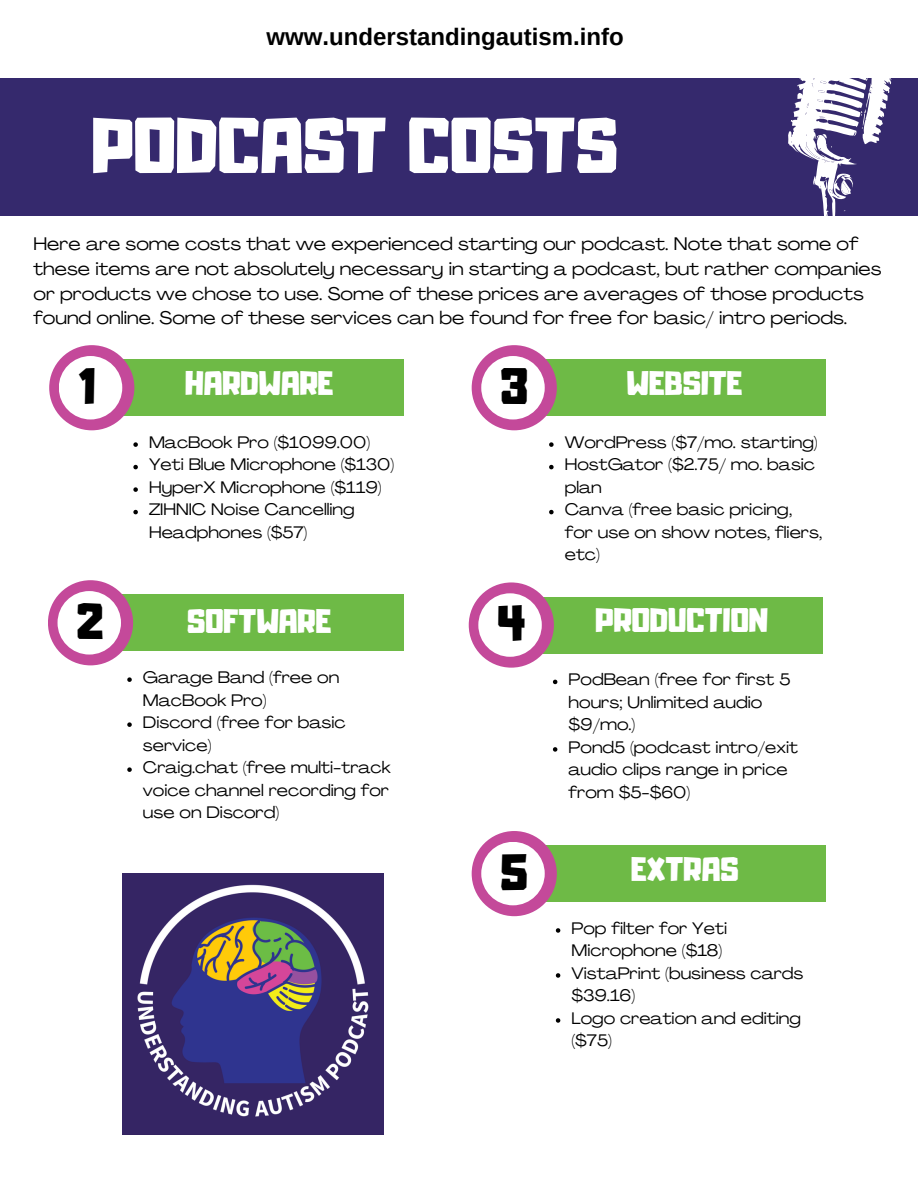
<style>
.page{position:relative;width:918px;height:1188px;background:#fff}
.page>*{position:absolute;margin:0;border:0;box-sizing:border-box;transform-origin:0 0}
.t1{font:69.3px "Adumu";color:#fff}
.t2{font:45px "Adumu";color:#000}
.t3{font:30px "Adumu";color:#fff}
.t4{font:700 24px "Arimo";color:#000}
.t5{font:expanded 18px/24.8px "Agrandir";color:#000}
.t6{font:expanded 16.5px/22.5px "Agrandir";color:#000}
</style>
<div class="page">
<div style="left:0;top:78px;width:918px;height:138px;background:#35296d"></div>
<div style="left:92px;top:360px;width:312px;height:56px;background:#6eba46"></div>
<div style="left:92px;top:595px;width:312px;height:56px;background:#6eba46"></div>
<div style="left:49px;top:345px;width:85px;height:85px;background:#c4499a;border-radius:50%"></div>
<div style="left:59px;top:356px;width:63px;height:63px;background:#fff;border-radius:50%"></div>
<div style="left:48px;top:580px;width:85px;height:85px;background:#c4499a;border-radius:50%"></div>
<div style="left:58px;top:591px;width:63px;height:64px;background:#fff;border-radius:50%"></div>
<div style="left:511px;top:597px;width:312px;height:56px;background:#6eba46"></div>
<div style="left:469px;top:582px;width:85px;height:86px;background:#c4499a;border-radius:50%"></div>
<div style="left:478px;top:593px;width:64px;height:64px;background:#fff;border-radius:50%"></div>
<div style="left:514px;top:845px;width:312px;height:57px;background:#6eba46"></div>
<div style="left:472px;top:831px;width:85px;height:85px;background:#c4499a;border-radius:50%"></div>
<div style="left:481px;top:842px;width:64px;height:63px;background:#fff;border-radius:50%"></div>
<div style="left:514px;top:360px;width:312px;height:56px;background:#6eba46"></div>
<div style="left:472px;top:345px;width:85px;height:85px;background:#c4499a;border-radius:50%"></div>
<div style="left:481px;top:356px;width:64px;height:63px;background:#fff;border-radius:50%"></div>
<img style="left:122px;top:874px;width:261px;height:261px">
<svg style="left:788px;top:78px;width:104px;height:138px"></svg>
<svg style="left:133px;top:442px;width:5px;height:5px"></svg>
<svg style="left:133px;top:465px;width:5px;height:4px"></svg>
<svg style="left:133px;top:487px;width:5px;height:5px"></svg>
<svg style="left:133px;top:510px;width:5px;height:4px"></svg>
<svg style="left:127px;top:677px;width:5px;height:5px"></svg>
<svg style="left:127px;top:722px;width:5px;height:5px"></svg>
<svg style="left:127px;top:767px;width:5px;height:5px"></svg>
<svg style="left:553px;top:680px;width:4px;height:4px"></svg>
<svg style="left:553px;top:747px;width:4px;height:5px"></svg>
<svg style="left:556px;top:928px;width:4px;height:5px"></svg>
<svg style="left:556px;top:973px;width:4px;height:5px"></svg>
<svg style="left:556px;top:1018px;width:4px;height:5px"></svg>
<svg style="left:549px;top:442px;width:5px;height:5px"></svg>
<svg style="left:549px;top:465px;width:5px;height:4px"></svg>
<svg style="left:549px;top:510px;width:5px;height:4px"></svg>
<p class="t4" style="left:266px;top:23px;width:359px">www.understandingautism.info</p>
<p class="t1" style="left:92px;top:118px;width:528px">PODCAST COSTS</p>
<h1 class="t5" style="left:33px;top:233px;width:850px">Here are some costs that we experienced starting our podcast. Note that some of these items are not absolutely necessary in starting a podcast, but rather companies or products we chose to use. Some of these prices are averages of those products found online. Some of these services can be found for free for basic/ intro periods.</h1>
<p class="t2" style="left:78px;top:368px;width:19px">1</p>
<p class="t2" style="left:77px;top:603px;width:28px">2</p>
<p class="t3" style="left:185px;top:371px;width:150px">HARDWARE</p>
<p class="t6" style="left:149px;top:433px;width:223px">MacBook Pro ($1099.00)</p>
<p class="t6" style="left:149px;top:455px;width:247px">Yeti Blue Microphone ($130)</p>
<h2 class="t6" style="left:149px;top:478px;width:234px">HyperX Microphone ($119)</h2>
<p class="t6" style="left:149px;top:500px;width:207px">ZIHNIC Noise Cancelling<br>Headphones ($57)</p>
<h2 class="t3" style="left:187px;top:609px;width:146px">SOFTWARE</h2>
<p class="t6" style="left:143px;top:668px;width:198px">Garage Band (free on<br>MacBook Pro)</p>
<p class="t6" style="left:143px;top:713px;width:204px">Discord (free for basic service)</p>
<p class="t6" style="left:143px;top:758px;width:249px;text-align:justify">Craig.chat (free multi-track voice channel recording for use on Discord)</p>
<p class="t2" style="left:501px;top:368px;width:29px">3</p>
<h2 class="t3" style="left:627px;top:371px;width:117px">WEBSITE</h2>
<p class="t6" style="left:565px;top:433px;width:254px">WordPress ($7/mo. starting)</p>
<p class="t6" style="left:565px;top:455px;width:252px">HostGator ($2.75/ mo. basic plan</p>
<p class="t6" style="left:565px;top:500px;width:259px">Canva (free basic pricing, for use on show notes, fliers, etc)</p>
<p class="t2" style="left:498px;top:605px;width:30px">4</p>
<h2 class="t3" style="left:596px;top:608px;width:174px">PRODUCTION</h2>
<p class="t6" style="left:569px;top:670px;width:223px">PodBean (free for first 5 hours; Unlimited audio $9/mo.)</p>
<p class="t6" style="left:569px;top:737px;width:231px">Pond5 (podcast intro/exit audio clips range in price from $5-$60)</p>
<p class="t2" style="left:501px;top:854px;width:29px">5</p>
<h2 class="t3" style="left:631px;top:857px;width:109px">EXTRAS</h2>
<p class="t6" style="left:572px;top:918px;width:157px">Pop filter for Yeti<br>Microphone ($18)</p>
<p class="t6" style="left:572px;top:963px;width:233px">VistaPrint (business cards $39.16)</p>
<p class="t6" style="left:572px;top:1008px;width:231px">Logo creation and editing ($75)</p>
</div>
